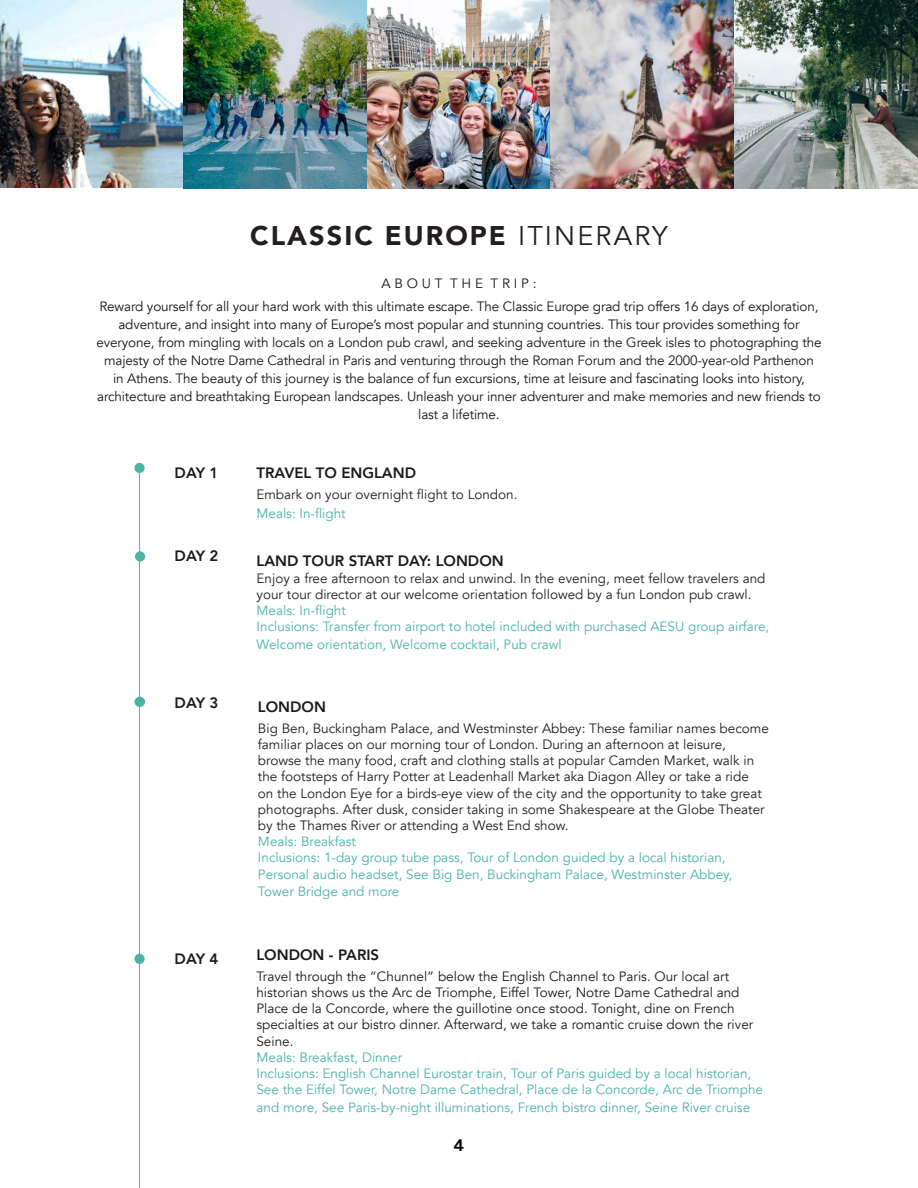
<style>
.page{position:relative;width:918px;height:1188px;background:#fff}
.page>*{position:absolute;margin:0;border:0;box-sizing:border-box;transform-origin:0 0}
.t1{font:900 27px "Avenir";letter-spacing:.075em;color:#231f20}
.t2{font:800 16.5px "Avenir";color:#040503;scale:1.1 1}
.t3{font:800 15px "Avenir";color:#1a1a1a}
.t4{font:13.5px/18px "Avenir";letter-spacing:-.01em;color:#171717;text-align:center}
.t5{font:13.5px/16.2px "Avenir";color:#231f20}
.t6{font:13.5px/16.2px "Avenir";color:#4eb3a7}
.t7{font:13.5px/16.2px "Avenir";color:#1a1a1a}
.s1{font-weight:400}
</style>
<div class="page">
<img style="left:0;top:0;width:918px;height:188px">
<hr style="left:139px;top:468px;width:1px;height:720px;background:#4eb3a7">
<div style="left:134px;top:463px;width:11px;height:10px;background:#4eb3a7;border-radius:50%"></div>
<div style="left:135px;top:551px;width:10px;height:11px;background:#4eb3a7;border-radius:50%"></div>
<div style="left:134px;top:697px;width:11px;height:10px;background:#4eb3a7;border-radius:50%"></div>
<div style="left:134px;top:954px;width:11px;height:10px;background:#4eb3a7;border-radius:50%"></div>
<h1 class="t1" style="left:250px;top:213px;width:419px">CLASSIC EUROPE <span class="s1">ITINERARY</span></h1>
<p class="t4" style="left:99px;top:272px;width:721px;line-height:22.5px">A B O U T T H E T R I P :<br>Reward yourself for all your hard work with this ultimate escape. The Classic Europe grad trip offers 16 days of exploration,</p>
<p class="t4" style="left:96px;top:315px;width:727px">adventure, and insight into many of Europe’s most popular and stunning countries. This tour provides something for everyone, from mingling with locals on a London pub crawl, and seeking adventure in the Greek isles to photographing the majesty of the Notre Dame Cathedral in Paris and venturing through the Roman Forum and the 2000-year-old Parthenon<br>in Athens. The beauty of this journey is the balance of fun excursions, time at leisure and fascinating looks into history, architecture and breathtaking European landscapes. Unleash your inner adventurer and make memories and new friends to last a lifetime.</p>
<p class="t3" style="left:175px;top:461px;width:45px">DAY 1</p>
<p class="t3" style="left:175px;top:544px;width:45px">DAY 2</p>
<p class="t3" style="left:256px;top:461px;width:161px">TRAVEL TO ENGLAND</p>
<p class="t5" style="left:256px;top:486px;width:262px">Embark on your overnight flight to London.</p>
<p class="t6" style="left:256px;top:506px;width:91px">Meals: In-flight</p>
<p class="t3" style="left:257px;top:549px;width:249px">LAND TOUR START DAY: LONDON</p>
<p class="t5" style="left:257px;top:570px;width:510px">Enjoy a free afternoon to relax and unwind. In the evening, meet fellow travelers and your tour director at our welcome orientation followed by a fun London pub crawl.</p>
<p class="t6" style="left:257px;top:602px;width:514px">Meals: In-flight<br>Inclusions: Transfer from airport to hotel included with purchased AESU group airfare,</p>
<p class="t6" style="left:257px;top:637px;width:307px">Welcome orientation, Welcome cocktail, Pub crawl</p>
<p class="t3" style="left:175px;top:691px;width:45px">DAY 3</p>
<p class="t3" style="left:258px;top:695px;width:70px">LONDON</p>
<p class="t5" style="left:258px;top:720px;width:512px">Big Ben, Buckingham Palace, and Westminster Abbey: These familiar names become familiar places on our morning tour of London. During an afternoon at leisure, browse the many food, craft and clothing stalls at popular Camden Market, walk in the footsteps of Harry Potter at Leadenhall Market aka Diagon Alley or take a ride<br>on the London Eye for a birds-eye view of the city and the opportunity to take great photographs. After dusk, consider taking in some Shakespeare at the Globe Theater by the Thames River or attending a West End show.</p>
<p class="t6" style="left:258px;top:834px;width:476px">Meals: Breakfast<br>Inclusions: 1-day group tube pass, Tour of London guided by a local historian,<br>Personal audio headset, See Big Ben, Buckingham Palace, Westminster Abbey,</p>
<p class="t6" style="left:258px;top:884px;width:143px">Tower Bridge and more</p>
<p class="t3" style="left:175px;top:947px;width:45px">DAY 4</p>
<p class="t3" style="left:256px;top:943px;width:124px">LONDON - PARIS</p>
<p class="t7" style="left:256px;top:968px;width:498px">Travel through the “Chunnel” below the English Channel to Paris. Our local art historian shows us the Arc de Triomphe, Eiffel Tower, Notre Dame Cathedral and Place de la Concorde, where the guillotine once stood. Tonight, dine on French specialties at our bistro dinner. Afterward, we take a romantic cruise down the river Seine.</p>
<p class="t6" style="left:256px;top:1049px;width:508px">Meals: Breakfast, Dinner<br>Inclusions: English Channel Eurostar train, Tour of Paris guided by a local historian,<br>See the Eiffel Tower, Notre Dame Cathedral, Place de la Concorde, Arc de Triomphe</p>
<p class="t6" style="left:256px;top:1100px;width:495px">and more, See Paris-by-night illuminations, French bistro dinner, Seine River cruise</p>
<p class="t2" style="left:454px;top:1132px;width:11px">4</p>
</div>
